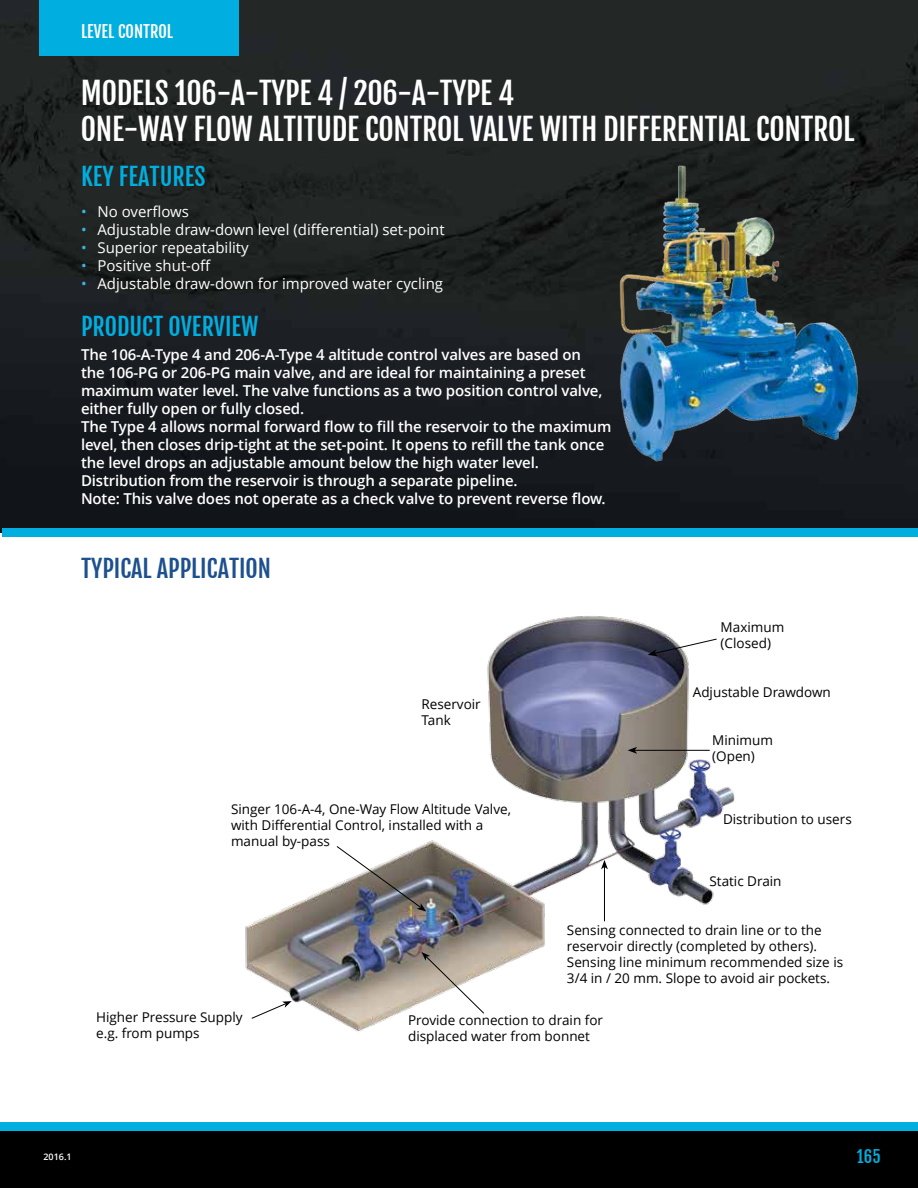
<style>
.page{position:relative;width:918px;height:1188px;background:#fff}
.page>*{position:absolute;margin:0;border:0;box-sizing:border-box;transform-origin:0 0}
.t1{font:30px/36px "Fjalla One";letter-spacing:-.01em;color:#fff}
.t2{font:24px "Fjalla One";color:#00aedf}
.t3{font:24px "Fjalla One";color:#1d508e}
.t4{font:16.5px "Fjalla One";color:#fff}
.t5{font:16.5px "Fjalla One";color:#00aedf}
.t6{font:600 15px/18px "Open Sans";letter-spacing:-.01em;color:#fff}
.t7{font:15px "Open Sans";color:#fff}
.t8{font:13.5px/16.2px "Open Sans";color:#000}
.t9{font:600 9px "Open Sans";color:#fff}
.s1{color:#3cb4de}
</style>
<div class="page">
<div style="left:0;top:1126px;width:918px;height:62px;background:#000"></div>
<div style="left:0;top:1122px;width:918px;height:9px;background:#00aedf"></div>
<img style="left:0;top:0;width:918px;height:533px">
<div style="left:3px;top:528px;width:915px;height:9px;background:#00aedf"></div>
<div style="left:39px;top:0;width:200px;height:56px;background:#00aedf"></div>
<img style="left:245px;top:616px;width:490px;height:416px">
<svg style="left:336px;top:845px;width:90px;height:67px"></svg>
<hr style="left:604px;top:867px;width:1px;height:54px;background:#000">
<svg style="left:601px;top:860px;width:7px;height:9px"></svg>
<svg style="left:648px;top:638px;width:69px;height:18px"></svg>
<hr style="left:635px;top:750px;width:75px;height:1px;background:#000">
<svg style="left:628px;top:747px;width:9px;height:7px"></svg>
<svg style="left:421px;top:952px;width:63px;height:62px"></svg>
<svg style="left:251px;top:1001px;width:41px;height:18px"></svg>
<img style="left:614px;top:165px;width:250px;height:306px">
<p class="t4" style="left:81px;top:21px;width:94px">LEVEL CONTROL</p>
<h1 class="t1" style="left:81px;top:75px;width:775px">MODELS 106-A-TYPE 4 / 206-A-TYPE 4<br>ONE-WAY FLOW ALTITUDE CONTROL VALVE WITH DIFFERENTIAL CONTROL</h1>
<h2 class="t2" style="left:81px;top:162px;width:126px">KEY FEATURES</h2>
<p class="t7" style="left:81px;top:202px;width:110px"><span class="s1">•</span> No overflows</p>
<p class="t7" style="left:81px;top:220px;width:365px"><span class="s1">•</span> Adjustable draw-down level (differential) set-point</p>
<p class="t7" style="left:81px;top:238px;width:169px"><span class="s1">•</span> Superior repeatability</p>
<p class="t7" style="left:81px;top:256px;width:132px"><span class="s1">•</span> Positive shut-off</p>
<p class="t7" style="left:81px;top:274px;width:364px"><span class="s1">•</span> Adjustable draw-down for improved water cycling</p>
<h2 class="t2" style="left:81px;top:311px;width:179px">PRODUCT OVERVIEW</h2>
<p class="t6" style="left:81px;top:346px;width:532px">The 106-A-Type 4 and 206-A-Type 4 altitude control valves are based on<br>the 106-PG or 206-PG main valve, and are ideal for maintaining a preset maximum water level. The valve functions as a two position control valve, either fully open or fully closed.<br>The Type 4 allows normal forward flow to fill the reservoir to the maximum level, then closes drip-tight at the set-point. It opens to refill the tank once the level drops an adjustable amount below the high water level.<br>Distribution from the reservoir is through a separate pipeline.<br>Note: This valve does not operate as a check valve to prevent reverse flow.</p>
<h2 class="t3" style="left:81px;top:553px;width:192px">TYPICAL APPLICATION</h2>
<p class="t8" style="left:421px;top:695px;width:61px">Reservoir<br>Tank</p>
<p class="t8" style="left:231px;top:800px;width:281px">Singer 106-A-4, One-Way Flow Altitude Valve, with Differential Control, installed with a manual by-pass</p>
<p class="t8" style="left:721px;top:619px;width:65px">Maximum (Closed)</p>
<p class="t8" style="left:693px;top:683px;width:140px">Adjustable Drawdown</p>
<p class="t8" style="left:712px;top:732px;width:62px">Minimum (Open)</p>
<p class="t8" style="left:723px;top:810px;width:130px">Distribution to users</p>
<p class="t8" style="left:710px;top:873px;width:74px">Static Drain</p>
<p class="t8" style="left:567px;top:921px;width:278px">Sensing connected to drain line or to the reservoir directly (completed by others).<br>Sensing line minimum recommended size is 3/4 in / 20 mm. Slope to avoid air pockets.</p>
<p class="t8" style="left:96px;top:1009px;width:148px">Higher Pressure Supply e.g. from pumps</p>
<p class="t8" style="left:408px;top:1012px;width:196px">Provide connection to drain for displaced water from bonnet</p>
<p class="t9" style="left:44px;top:1150px;width:30px">2016.1</p>
<p class="t5" style="left:857px;top:1146px;width:26px">165</p>
</div>
